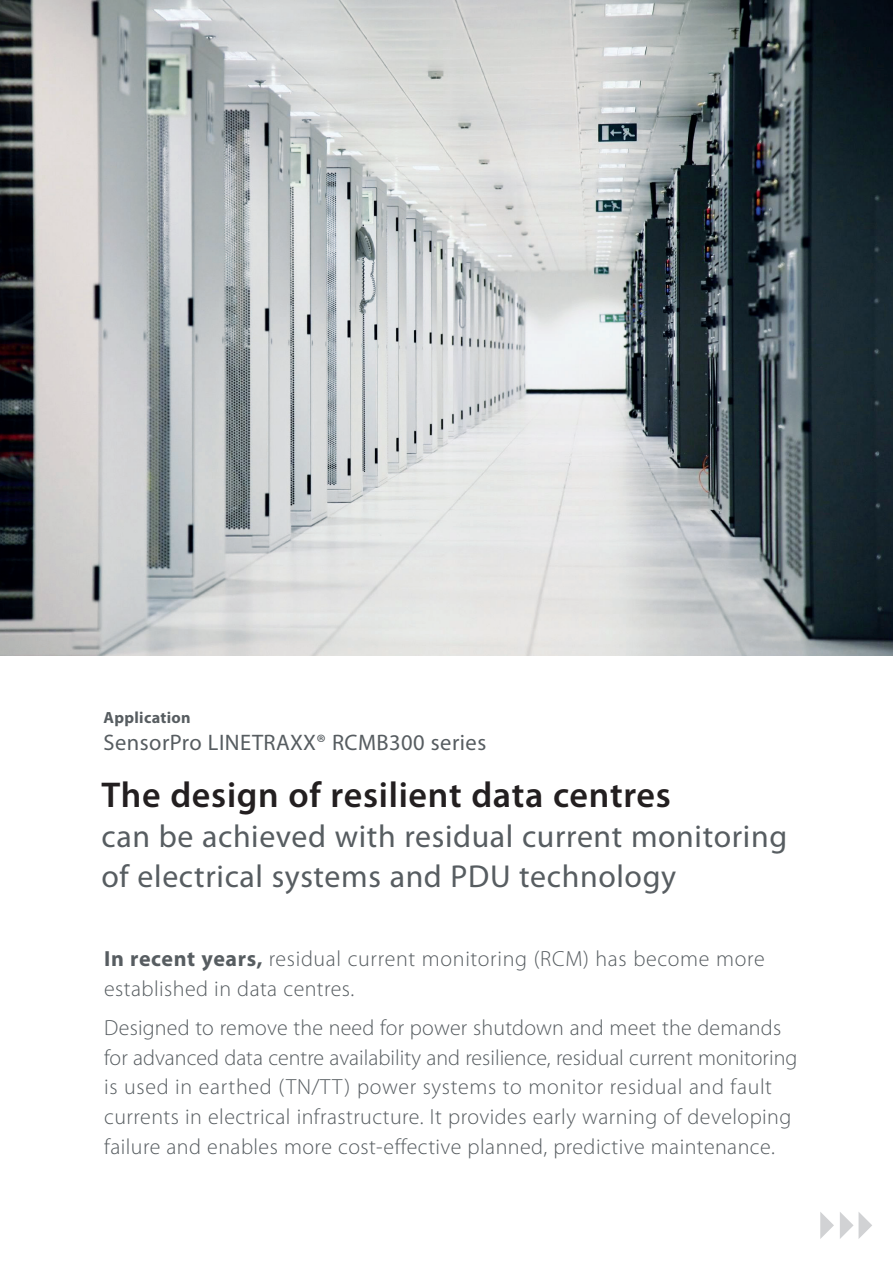
<style>
.page{position:relative;width:893px;height:1263px;background:#fff}
.page>*{position:absolute;margin:0;border:0;box-sizing:border-box;transform-origin:0 0}
.t1{font:600 36px "Myriad Pro";letter-spacing:.02em;color:#231f20}
.t2{font:31.8px/40.2px "Myriad Pro";letter-spacing:.02em;color:#575d61}
.t3{font:22.5px "Myriad Pro";letter-spacing:.02em;color:#575d61}
.t4{font:300 21.9px/29.8px "Myriad Pro";letter-spacing:.02em;color:#575d61}
.t5{font:700 16.2px "Myriad Pro";letter-spacing:.02em;color:#575d61}
.s1{font-weight:700}
</style>
<div class="page">
<svg style="left:820px;top:1212px;width:52px;height:27px"></svg>
<img style="left:0;top:0;width:893px;height:656px">
<p class="t5" style="left:104px;top:708px;width:89px">Application</p>
<p class="t3" style="left:104px;top:730px;width:384px">SensorPro LINETRAXX® RCMB300 series</p>
<h1 class="t1" style="left:102px;top:775px;width:571px">The design of resilient data centres</h1>
<h2 class="t2" style="left:102px;top:817px;width:687px">can be achieved with residual current monitoring of electrical systems and PDU technology</h2>
<p class="t4" style="left:104px;top:944px;width:662px"><span class="s1">In recent years,</span> residual current monitoring (RCM) has become more established in data centres.</p>
<p class="t4" style="left:104px;top:1013px;width:695px">Designed to remove the need for power shutdown and meet the demands for advanced data centre availability and resilience, residual current monitoring is used in earthed (TN/TT) power systems to monitor residual and fault currents in electrical infrastructure. It provides early warning of developing failure and enables more cost-effective planned, predictive maintenance.</p>
</div>
